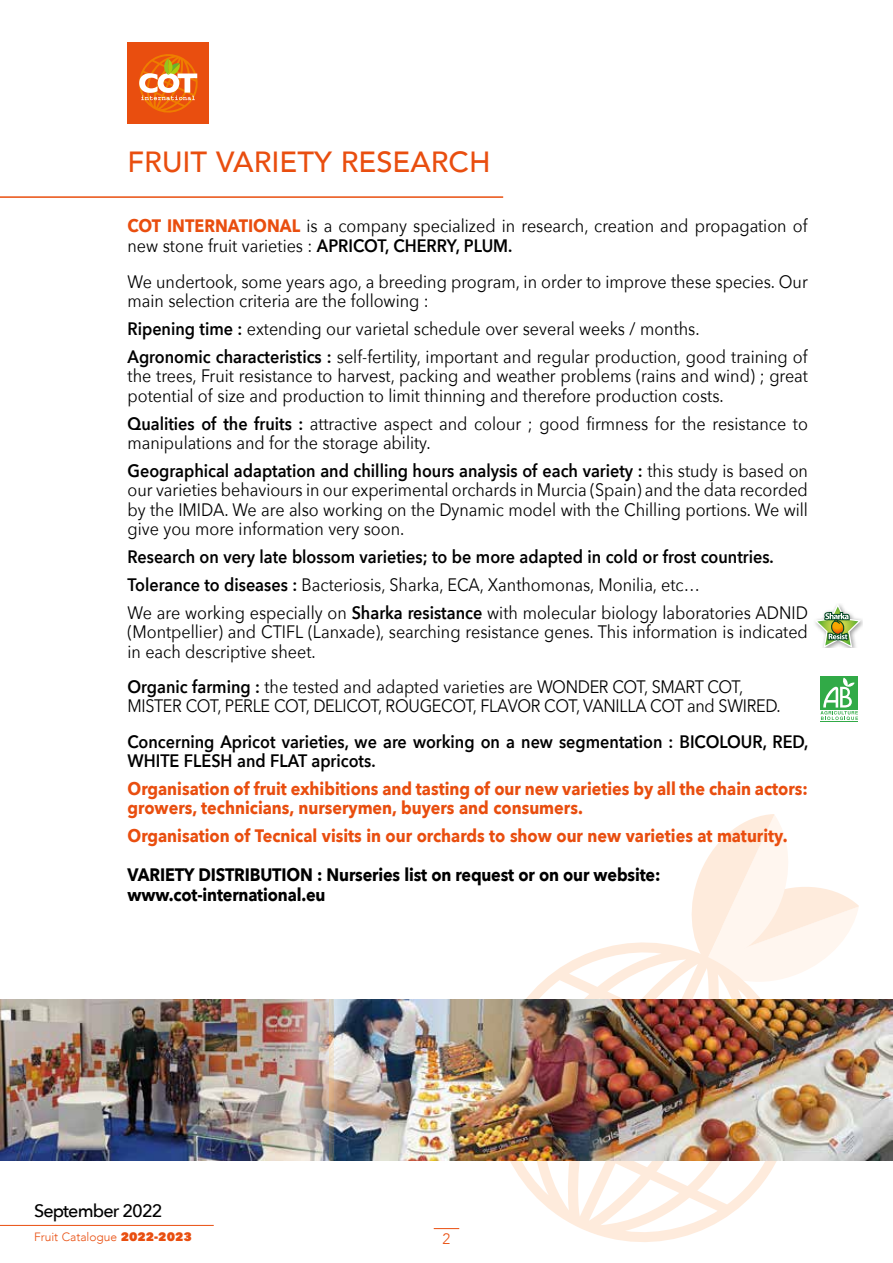
<style>
.page{position:relative;width:893px;height:1263px;background:#fff}
.page>*{position:absolute;margin:0;border:0;box-sizing:border-box;transform-origin:0 0}
.t1{font:500 29.1px "Avenir";color:#e94e0f}
.t2{font:18px/19.5px "Avenir Next";color:#000;scale:.9 1}
.t3{font:600 18px/27.8px "Avenir Next";color:#000;scale:.9 1}
.t4{font:700 18px/19.5px "Avenir Next";color:#e94e0f;scale:.9 1}
.t5{font:18px/19.5px "Avenir Next";letter-spacing:-.02em;color:#000;scale:.9 1}
.t6{font:700 18px/19.5px "Avenir Next";letter-spacing:-.01em;color:#000;scale:.9 1}
.t7{font:500 18px "Avenir Next";letter-spacing:-.05em;color:#000}
.t8{font:300 15px "Avenir";color:#e94e0f}
.t9{font:300 12px "Avenir";color:#e94e0f}
.s1{font-weight:700;color:#e94e0f}
.s2{font-weight:600}
.s3{font-weight:400}
.s4{font-family:"Avenir Next";font-weight:800}
</style>
<div class="page">
<svg style="left:434px;top:1228px;width:25px;height:1px"></svg>
<svg style="left:691px;top:814px;width:168px;height:152px"></svg>
<svg style="left:510px;top:921px;width:304px;height:321px"></svg>
<div style="left:128px;top:43px;width:81px;height:81px;background:#e94e0f"></div>
<svg style="left:139px;top:54px;width:59px;height:59px"></svg>
<hr style="left:0;top:1225px;width:214px;height:1px;background:#e94e0f">
<hr style="left:0;top:196px;width:503px;height:2px;background:#e94e0f">
<img style="left:334px;top:999px;width:212px;height:162px">
<img style="left:546px;top:999px;width:24px;height:162px">
<img style="left:570px;top:999px;width:323px;height:162px">
<img style="left:0;top:999px;width:328px;height:162px">
<svg style="left:815px;top:604px;width:46px;height:44px"></svg>
<hr style="left:821px;top:721px;width:37px;height:1px;background:#31aa47">
<div style="left:821px;top:676px;width:37px;height:33px;background:#31aa47"></div>
<svg style="left:820px;top:678px;width:38px;height:42px"></svg>
<h1 class="t1" style="left:128px;top:136px;width:365px">FRUIT VARIETY RESEARCH</h1>
<p class="t2" style="left:128px;top:216px;width:757px"><span class="s1">COT INTERNATIONAL</span> is a company specialized in research, creation and propagation of new stone fruit varieties : <span class="s2">APRICOT, CHERRY, PLUM.</span></p>
<p class="t2" style="left:128px;top:271px;width:757px">We undertook, some years ago, a breeding program, in order to improve these species. Our main selection criteria are the following :</p>
<p class="t2" style="left:128px;top:314px;width:757px;line-height:27.8px"><span class="s2">Ripening time :</span> extending our varietal schedule over several weeks / months.<br><span class="s2">Agronomic characteristics :</span> self-fertility, important and regular production, good training of</p>
<p class="t2" style="left:128px;top:366px;width:757px">the trees, Fruit resistance to harvest, packing and weather problems (rains and wind) ; great potential of size and production to limit thinning and therefore production costs.</p>
<p class="t2" style="left:128px;top:413px;width:757px"><span class="s2">Qualities of the fruits :</span> attractive aspect and colour ; good firmness for the resistance to manipulations and for the storage ability.</p>
<p class="t2" style="left:128px;top:460px;width:758px;text-align:justify"><span class="s2">Geographical adaptation and chilling hours analysis of each variety :</span> this study is based on our varieties behaviours in our experimental orchards in Murcia (Spain) and the data recorded by the IMIDA. We are also working on the Dynamic model with the Chilling portions. We will give you more information very soon.</p>
<p class="t3" style="left:128px;top:542px;width:757px">Research on very late blossom varieties; to be more adapted in cold or frost countries.<br>Tolerance to diseases : <span class="s3">Bacteriosis, Sharka, ECA, Xanthomonas, Monilia, etc…<br>We are working especially on</span> Sharka resistance <span class="s3">with molecular biology laboratories ADNID</span></p>
<p class="t2" style="left:128px;top:621px;width:757px">(Montpellier) and CTIFL (Lanxade), searching resistance genes. This information is indicated in each descriptive sheet.</p>
<p class="t5" style="left:128px;top:676px;width:727px"><span class="s2">Organic farming :</span> the tested and adapted varieties are WONDER COT, SMART COT,<br>MISTER COT, PERLE COT, DELICOT, ROUGECOT, FLAVOR COT, VANILLA COT and SWIRED.</p>
<p class="t3" style="left:128px;top:731px;width:758px;line-height:19.5px">Concerning Apricot varieties, we are working on a new segmentation : BICOLOUR, RED,<br>WHITE FLESH and FLAT apricots.</p>
<p class="t4" style="left:128px;top:778px;width:757px">Organisation of fruit exhibitions and tasting of our new varieties by all the chain actors: growers, technicians, nurserymen, buyers and consumers.</p>
<p class="t4" style="left:128px;top:826px;width:735px">Organisation of Tecnical visits in our orchards to show our new varieties at maturity.</p>
<p class="t6" style="left:128px;top:865px;width:594px">VARIETY DISTRIBUTION : Nurseries list on request or on our website: www.cot-international.eu</p>
<p class="t7" style="left:34px;top:1195px;width:130px">September 2022</p>
<p class="t9" style="left:34px;top:1230px;width:159px">Fruit Catalogue <span class="s4">2022-2023</span></p>
<p class="t8" style="left:443px;top:1230px;width:9px">2</p>
</div>
